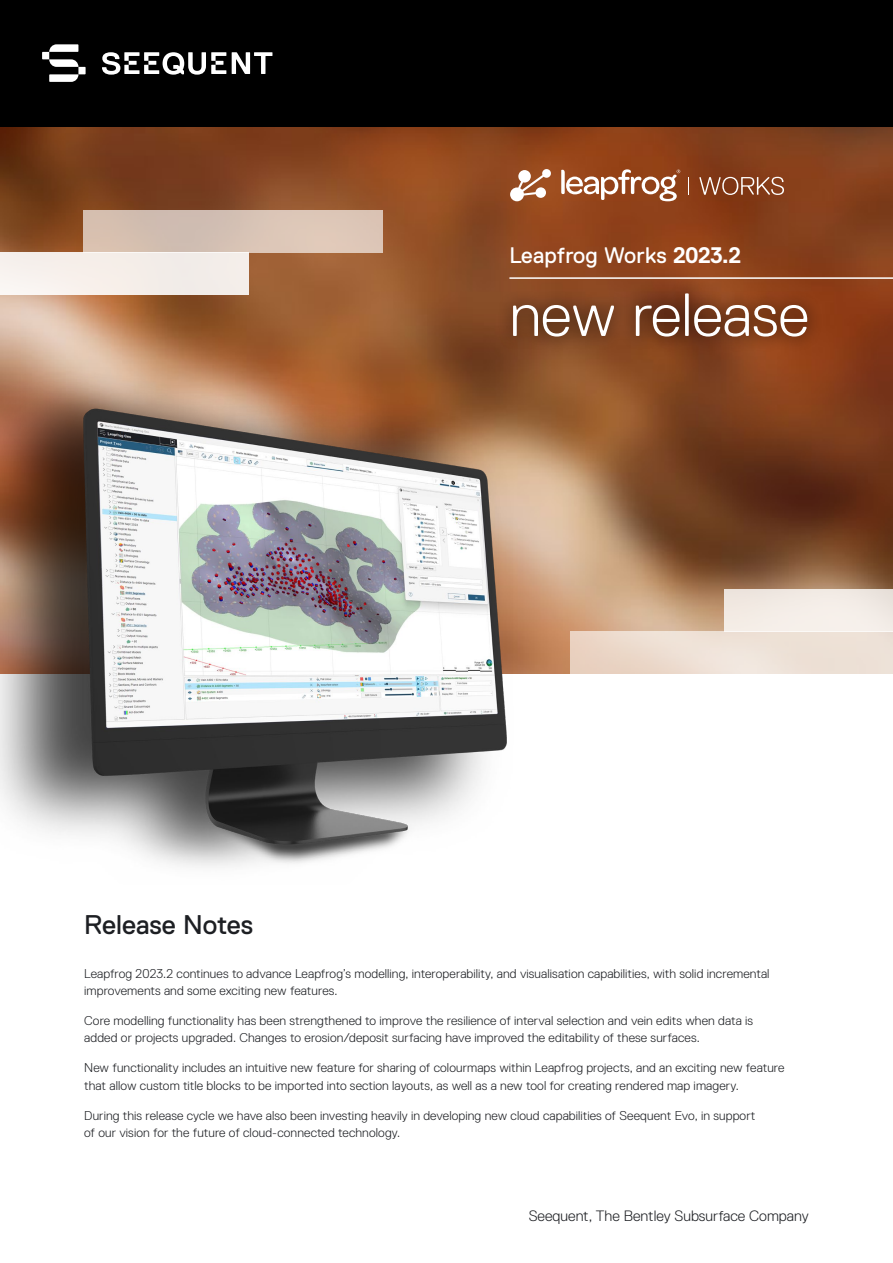
<style>
.page{position:relative;width:893px;height:1263px;background:#fff}
.page>*{position:absolute;margin:0;border:0;box-sizing:border-box;transform-origin:0 0}
.t1{font:300 60.75px "Replica Pro";color:#fff}
.t2{font:27px "Replica Pro";color:#1d1f23}
.t3{font:22.5px "Replica Pro";letter-spacing:.01em;color:#fff}
.t4{font:300 15px "Replica Pro";color:#1d1f23}
.t5{font:300 12.75px/17.2px "Replica Pro";letter-spacing:.01em;color:#1d1f23}
.s1{font-family:"Replica";font-weight:700}
</style>
<div class="page">
<img style="left:0;top:126px;width:893px;height:505px">
<div style="left:570px;top:631px;width:323px;height:43px;background:linear-gradient(to right,#ecd7c9,#eee5dc)"></div>
<div style="left:725px;top:589px;width:168px;height:42px;background:#f3ece6"></div>
<div style="left:0;top:253px;width:248px;height:42px;background:#f4eee9"></div>
<div style="left:83px;top:210px;width:300px;height:43px;background:#d8c2b4"></div>
<div style="left:0;top:0;width:893px;height:126px;background:#000"></div>
<svg style="left:232px;top:52px;width:40px;height:22px"></svg>
<svg style="left:102px;top:52px;width:124px;height:23px"></svg>
<svg style="left:42px;top:44px;width:44px;height:38px"></svg>
<div style="left:497px;top:277px;width:326px;height:76px;background:#000;opacity:.31"></div>
<hr style="left:509px;top:277px;width:384px;height:2px;background:#fff">
<svg style="left:699px;top:177px;width:85px;height:18px;background:#a0694e"></svg>
<svg style="left:561px;top:169px;width:119px;height:32px"></svg>
<svg style="left:688px;top:177px;width:1px;height:18px"></svg>
<svg style="left:510px;top:169px;width:41px;height:32px"></svg>
<img style="left:0;top:266px;width:571px;height:601px">
<h3 class="t3" style="left:509px;top:243px;width:233px">Leapfrog Works <span class="s1">2023.2</span></h3>
<h1 class="t1" style="left:509px;top:281px;width:301px">new release</h1>
<h2 class="t2" style="left:84px;top:909px;width:171px">Release Notes</h2>
<p class="t5" style="left:84px;top:965px;width:687px">Leapfrog 2023.2 continues to advance Leapfrog’s modelling, interoperability, and visualisation capabilities, with solid incremental improvements and some exciting new features.</p>
<p class="t5" style="left:84px;top:1012px;width:670px">Core modelling functionality has been strengthened to improve the resilience of interval selection and vein edits when data is added or projects upgraded. Changes to erosion/deposit surfacing have improved the editability of these surfaces.</p>
<p class="t5" style="left:84px;top:1059px;width:702px">New functionality includes an intuitive new feature for sharing of colourmaps within Leapfrog projects, and an exciting new feature that allow custom title blocks to be imported into section layouts, as well as a new tool for creating rendered map imagery.</p>
<p class="t5" style="left:84px;top:1106px;width:673px">During this release cycle we have also been investing heavily in developing new cloud capabilities of Seequent Evo, in support of our vision for the future of cloud-connected technology.</p>
<p class="t4" style="left:529px;top:1207px;width:282px">Seequent, The Bentley Subsurface Company</p>
</div>
